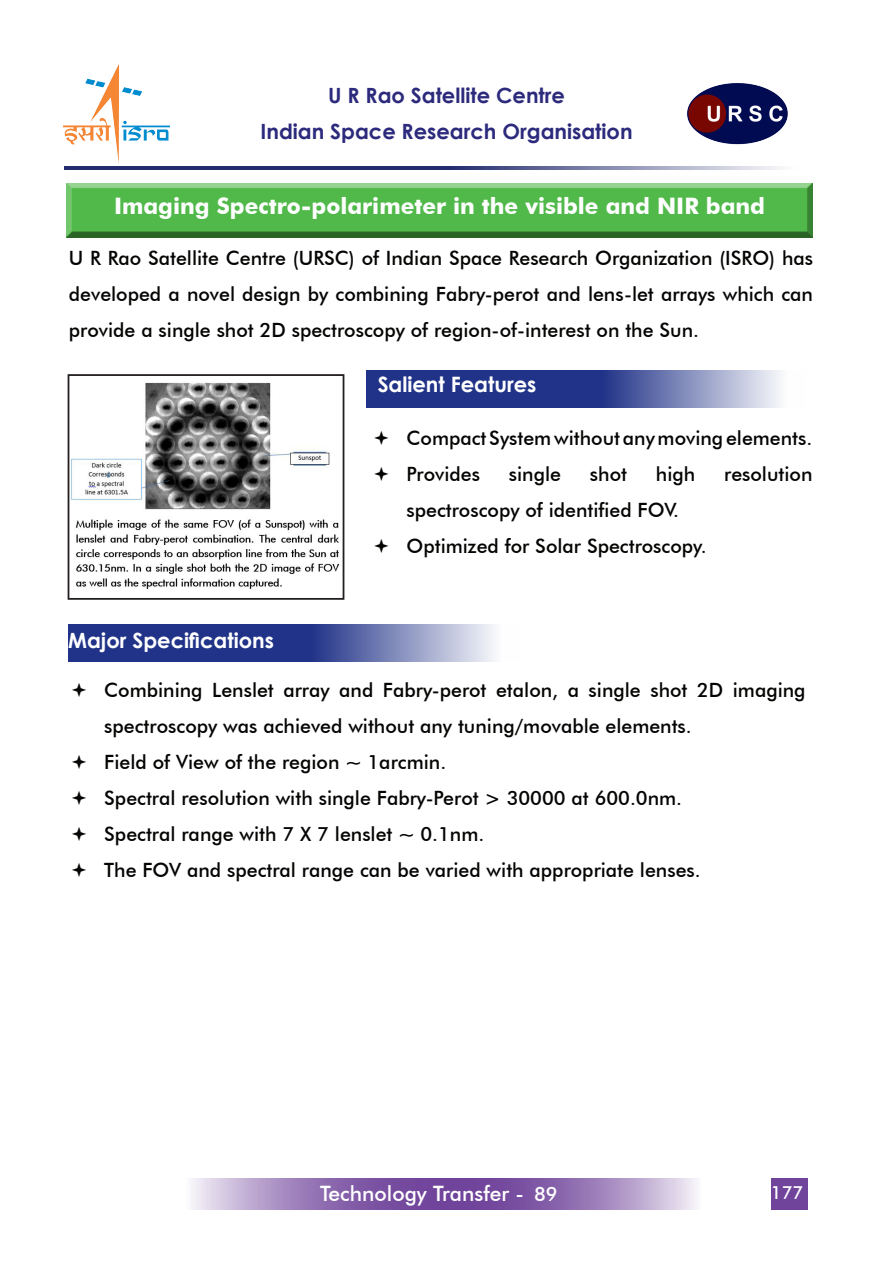
<style>
.page{position:relative;width:893px;height:1263px;background:#fff}
.page>*{position:absolute;margin:0;border:0;box-sizing:border-box;transform-origin:0 0}
.t1{font:700 22.65px "Futura BT";color:#fff}
.t2{font:500 21.15px "Futura BT";color:#fff}
.t3{font:700 21.15px "Century Gothic";color:#fff}
.t4{font:700 21px/36px "Century Gothic";color:#2c2a7c;text-align:center}
.t5{font:700 21px "Century Gothic";color:#fff}
.Book_Font{font:500 19.65px/36px "Futura BT";color:#040503;text-align:justify}
.Book_Font_Bullets{font:500 19.65px "Futura BT";color:#fff}
.PageNum{font:500 18.15px "Futura BT";color:#fff}
</style>
<div class="page">
<img style="left:64px;top:64px;width:106px;height:100px">
<img style="left:687px;top:83px;width:101px;height:62px">
<svg style="left:65px;top:166px;width:715px;height:4px;background:#535a8d"></svg>
<svg style="left:191px;top:1178px;width:506px;height:31px;background:#9c7db9"></svg>
<div style="left:772px;top:1178px;width:36px;height:31px;background:#70449b"></div>
<svg style="left:68px;top:624px;width:427px;height:37px;background:#4e5ca0"></svg>
<svg style="left:366px;top:370px;width:414px;height:38px;background:#4d5c9f"></svg>
<div style="left:65px;top:183px;width:750px;height:57px;background:#231f20;opacity:.75"></div>
<img style="left:71px;top:382px;width:269px;height:207px">
<div style="left:68px;top:374px;width:276px;height:226px;border:2px solid #231f20"></div>
<p class="t4" style="left:261px;top:76px;width:374px">U R Rao Satellite Centre<br>Indian Space Research Organisation</p>
<p class="t1" style="left:114px;top:192px;width:652px">Imaging Spectro-polarimeter in the visible and NIR band</p>
<p class="Book_Font" style="left:69px;top:240px;width:746px">U R Rao Satellite Centre (URSC) of Indian Space Research Organization (ISRO) has developed a novel design by combining Fabry-perot and lens-let arrays which can provide a single shot 2D spectroscopy of region-of-interest on the Sun.</p>
<p class="t5" style="left:68px;top:624px;width:207px">Major Specifications</p>
<p class="t3" style="left:378px;top:368px;width:160px">Salient Features</p>
<p class="Book_Font" style="left:406px;top:420px;width:407px">Compact System without any moving elements.</p>
<p class="Book_Font" style="left:406px;top:456px;width:75px">Provides</p>
<p class="Book_Font" style="left:509px;top:456px;width:54px">single</p>
<p class="Book_Font" style="left:590px;top:456px;width:39px">shot</p>
<p class="Book_Font" style="left:656px;top:456px;width:41px">high</p>
<p class="Book_Font" style="left:724px;top:456px;width:90px">resolution</p>
<p class="Book_Font" style="left:406px;top:492px;width:274px">spectroscopy of identified FOV.</p>
<p class="Book_Font" style="left:406px;top:528px;width:302px">Optimized for Solar Spectroscopy.</p>
<p class="Book_Font" style="left:104px;top:672px;width:703px">Combining Lenslet array and Fabry-perot etalon, a single shot 2D imaging spectroscopy was achieved without any tuning/movable elements.</p>
<p class="Book_Font" style="left:104px;top:744px;width:343px">Field of View of the region ~ 1arcmin.</p>
<p class="Book_Font" style="left:104px;top:780px;width:579px">Spectral resolution with single Fabry-Perot &gt; 30000 at 600.0nm.</p>
<p class="Book_Font" style="left:104px;top:816px;width:382px">Spectral range with 7 X 7 lenslet ~ 0.1nm.</p>
<p class="Book_Font" style="left:104px;top:852px;width:598px">The FOV and spectral range can be varied with appropriate lenses.</p>
<p class="t2" style="left:320px;top:1181px;width:206px">Technology Transfer -</p>
<p class="Book_Font_Bullets" style="left:534px;top:1182px;width:25px">89</p>
<p class="PageNum" style="left:771px;top:1181px;width:34px">177</p>
</div>
